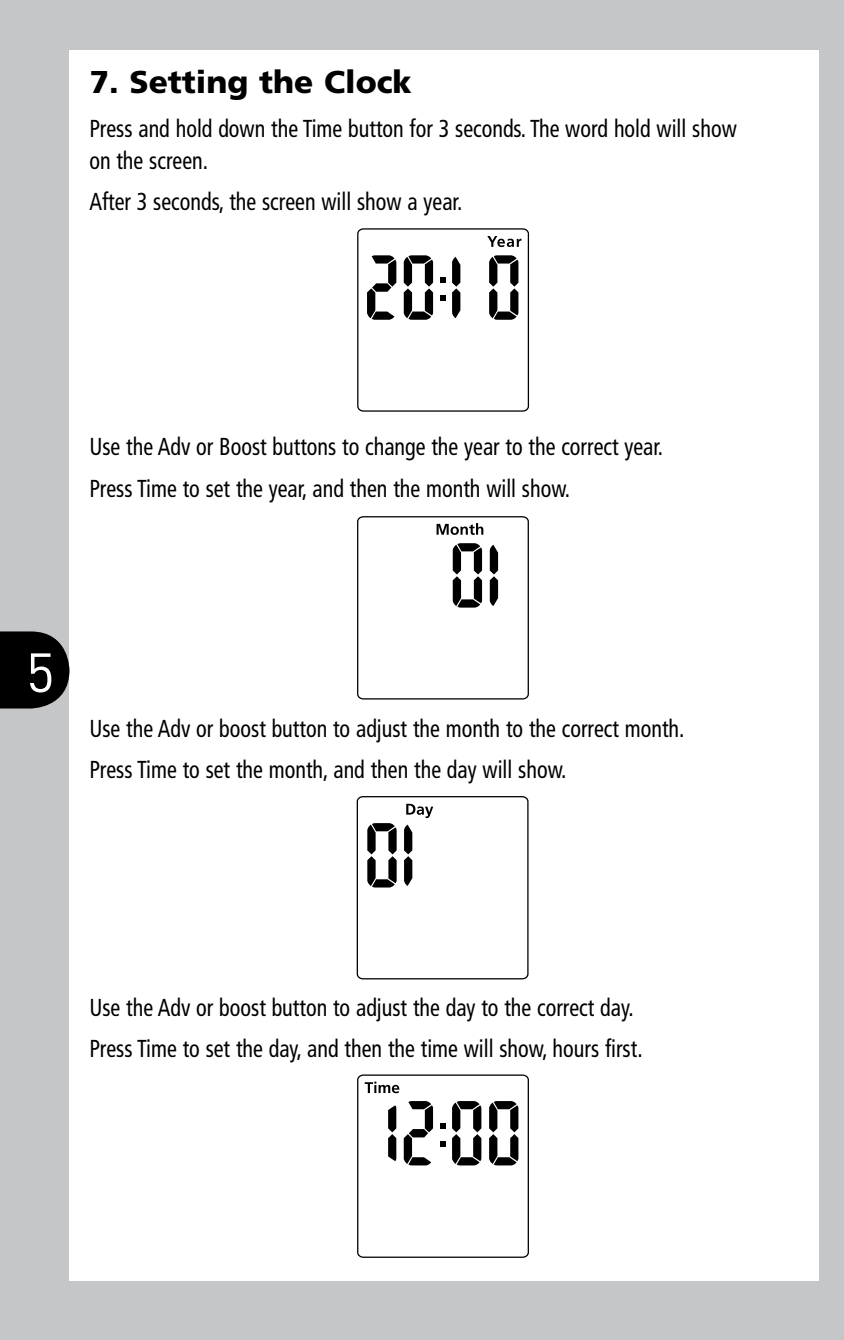
<style>
.page{position:relative;width:844px;height:1340px;background:#fff}
.page>*{position:absolute;margin:0;border:0;box-sizing:border-box;transform-origin:0 0}
.t1{font:54.25px "DIN";color:#fff}
.t2{font:900 31.5px "Frutiger LT";color:#000}
.t3{font:condensed 24.5px/41.3px "Frutiger LT";color:#000;scale:.9 1}
</style>
<div class="page">
<div style="left:0;top:0;width:843px;height:1339px;background:#c5c6c8"></div>
<div style="left:69px;top:50px;width:750px;height:1230px;background:#fff"></div>
<svg style="left:0;top:631px;width:69px;height:77px;background:#151515"></svg>
<svg style="left:357px;top:228px;width:172px;height:184px"></svg>
<svg style="left:357px;top:516px;width:172px;height:183px"></svg>
<svg style="left:356px;top:796px;width:173px;height:183px"></svg>
<svg style="left:357px;top:1074px;width:172px;height:184px"></svg>
<p class="t2" style="left:90px;top:63px;width:323px">7. Setting the Clock</p>
<p class="t3" style="left:89px;top:113px;width:720px;line-height:31.5px">Press and hold down the Time button for 3 seconds. The word hold will show on the screen.</p>
<p class="t3" style="left:89px;top:181px;width:416px">After 3 seconds, the screen will show a year.</p>
<p class="t3" style="left:89px;top:426px;width:639px">Use the Adv or Boost buttons to change the year to the correct year.<br>Press Time to set the year, and then the month will show.</p>
<h1 class="t1" style="left:26px;top:638px;width:30px">5</h1>
<p class="t3" style="left:89px;top:708px;width:662px">Use the Adv or boost button to adjust the month to the correct month.<br>Press Time to set the month, and then the day will show.</p>
<p class="t3" style="left:89px;top:987px;width:616px">Use the Adv or boost button to adjust the day to the correct day.<br>Press Time to set the day, and then the time will show, hours first.</p>
</div>
